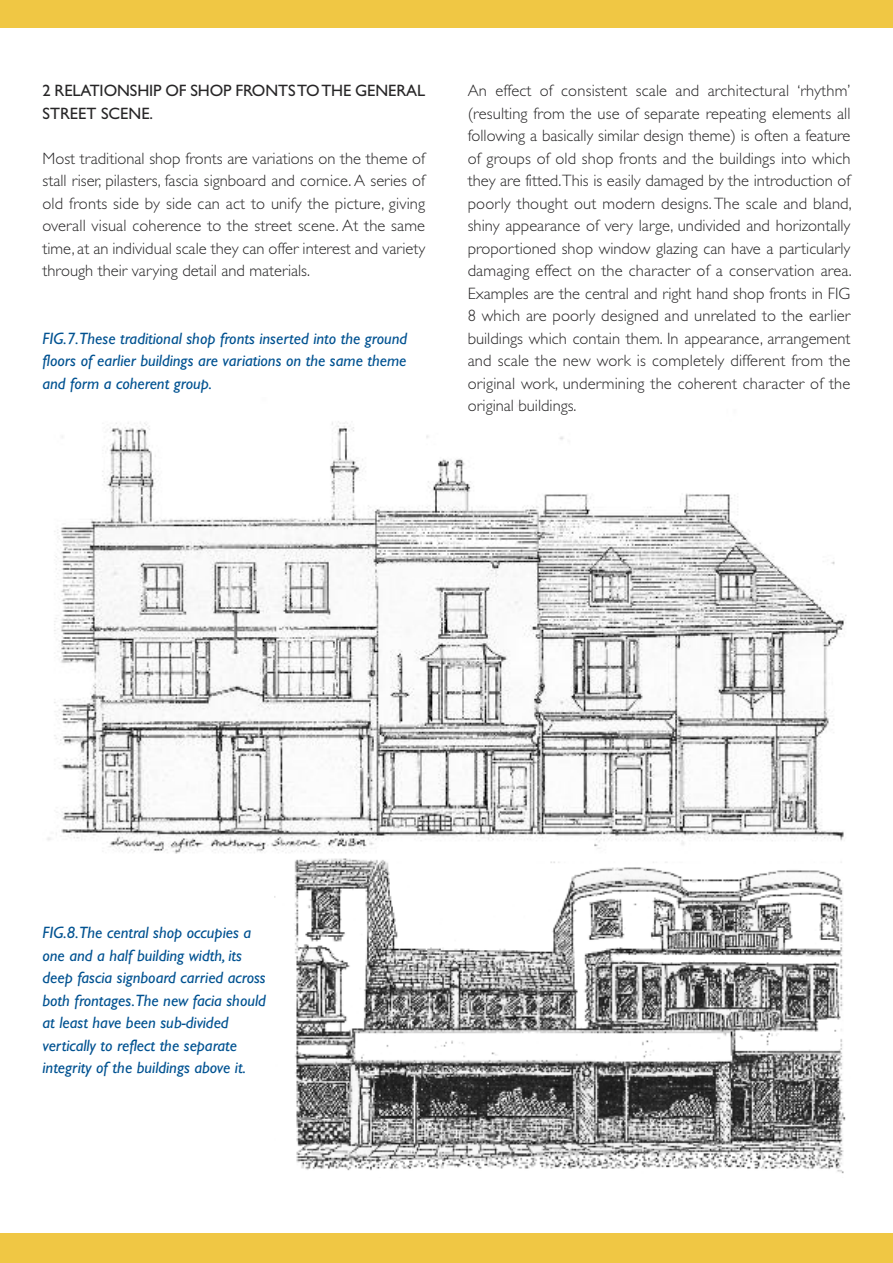
<style>
.page{position:relative;width:893px;height:1263px;background:#fff}
.page>*{position:absolute;margin:0;border:0;box-sizing:border-box;transform-origin:0 0}
.t1{font:300 16.5px/22.5px "Gill Sans";color:#272627;text-align:justify}
.t2{font:italic 16.5px/22.5px "Gill Sans";color:#005291;text-align:justify}
.t3{font:16.5px/22.5px "Gill Sans";letter-spacing:-.005em;color:#272627}
</style>
<div class="page">
<img style="left:47px;top:404px;width:800px;height:450px">
<img style="left:275px;top:858px;width:571px;height:316px">
<div style="left:0;top:0;width:893px;height:28px;background:#f0c744"></div>
<div style="left:0;top:1233px;width:893px;height:30px;background:#f0c744"></div>
<p class="t3" style="left:43px;top:81px;width:384px">2 RELATIONSHIP OF SHOP FRONTSTOTHE GENERAL<br>STREET SCENE.</p>
<p class="t1" style="left:43px;top:149px;width:384px">Most traditional shop fronts are variations on the theme of stall riser, pilasters, fascia signboard and cornice. A series of old fronts side by side can act to unify the picture, giving overall visual coherence to the street scene. At the same time, at an individual scale they can offer interest and variety through their varying detail and materials.</p>
<p class="t2" style="left:43px;top:329px;width:366px">FIG.7.These traditional shop fronts inserted into the ground floors of earlier buildings are variations on the same theme and form a coherent group.</p>
<p class="t1" style="left:468px;top:81px;width:385px">An effect of consistent scale and architectural ‘rhythm’ (resulting from the use of separate repeating elements all following a basically similar design theme) is often a feature of groups of old shop fronts and the buildings into which they are fitted.This is easily damaged by the introduction of poorly thought out modern designs. The scale and bland, shiny appearance of very large, undivided and horizontally proportioned shop window glazing can have a particularly damaging effect on the character of a conservation area.<br>Examples are the central and right hand shop fronts in FIG 8 which are poorly designed and unrelated to the earlier buildings which contain them. In appearance, arrangement and scale the new work is completely different from the original work, undermining the coherent character of the original buildings.</p>
<p class="t2" style="left:43px;top:923px;width:225px;text-align:left">FIG.8.The central shop occupies a one and a half building width, its deep fascia signboard carried across both frontages.The new facia should at least have been sub-divided vertically to reflect the separate integrity of the buildings above it.</p>
</div>
